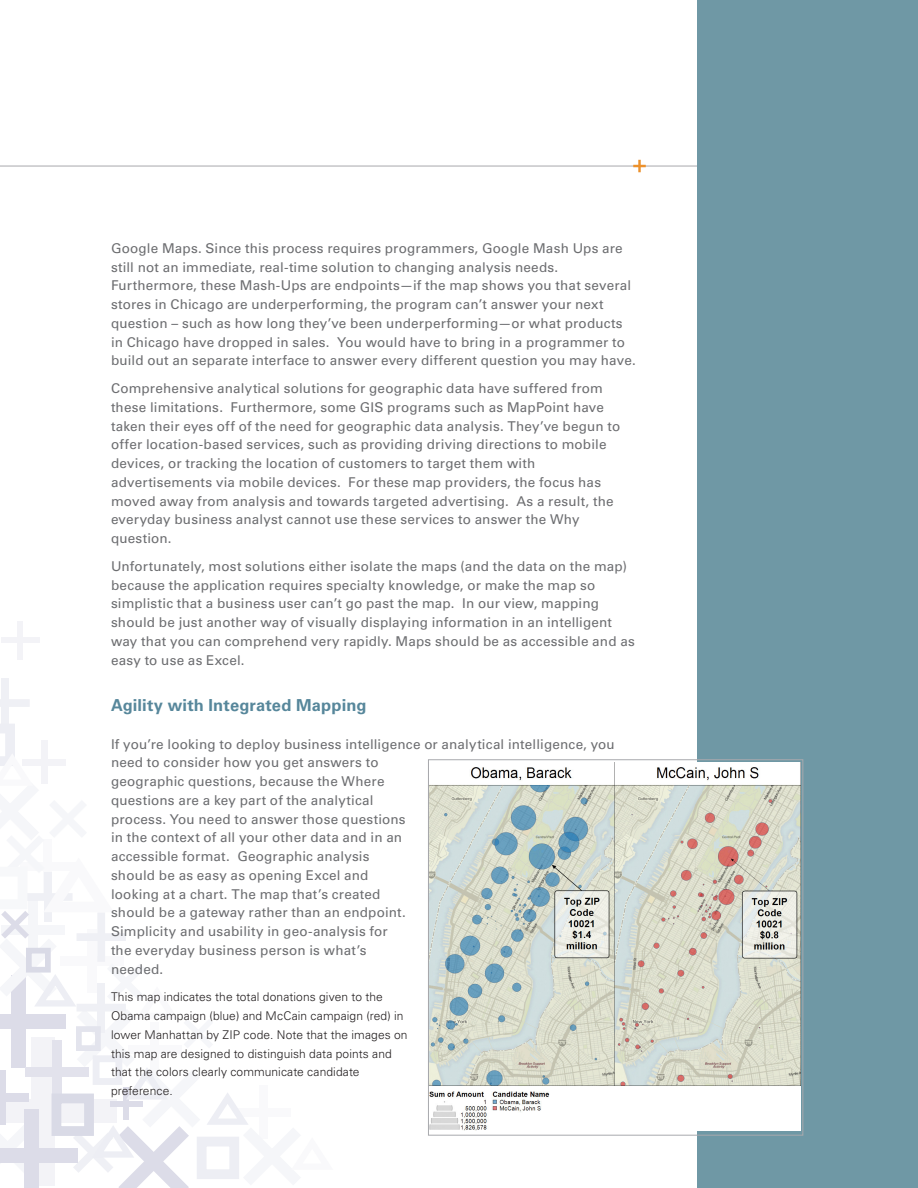
<style>
.page{position:relative;width:918px;height:1188px;background:#fff}
.page>*{position:absolute;margin:0;border:0;box-sizing:border-box;transform-origin:0 0}
.Body_copy{font:700 16.5px "Univers LT Std";letter-spacing:.01em;color:#57879b}
.Body_copy-2{font:13.5px/18.8px "Univers LT Std";letter-spacing:.01em;color:#6c6d70}
.Figure_copy{font:300 12px/18.8px "Univers LT Std";letter-spacing:.01em;color:#231f20}
</style>
<div class="page">
<div style="left:17px;top:621px;width:6px;height:38px;background:#f3f3f7"></div>
<div style="left:1px;top:637px;width:38px;height:6px;background:#f3f3f7"></div>
<div style="left:1px;top:678px;width:8px;height:50px;background:#eff0f5"></div>
<div style="left:0;top:699px;width:30px;height:8px;background:#eff0f5"></div>
<svg style="left:0;top:724px;width:248px;height:464px"></svg>
<div style="left:24px;top:1109px;width:15px;height:79px;background:#dcdce8"></div>
<div style="left:0;top:1148px;width:78px;height:14px;background:#dcdce8"></div>
<hr style="left:0;top:166px;width:851px;height:1px;background:#a8a9ad">
<div style="left:698px;top:0;width:220px;height:1188px;background:#6f98a5"></div>
<svg style="left:633px;top:160px;width:13px;height:12px"></svg>
<img style="left:430px;top:762px;width:370px;height:369px">
<div style="left:428px;top:759px;width:375px;height:377px;border:1px solid #a8a9ad"></div>
<p class="Body_copy-2" style="left:111px;top:239px;width:526px">Google Maps. Since this process requires programmers, Google Mash Ups are still not an immediate, real-time solution to changing analysis needs.<br>Furthermore, these Mash-Ups are endpoints—if the map shows you that several stores in Chicago are underperforming, the program can’t answer your next question – such as how long they’ve been underperforming—or what products in Chicago have dropped in sales. You would have to bring in a programmer to build out an separate interface to answer every different question you may have.</p>
<p class="Body_copy-2" style="left:111px;top:379px;width:511px">Comprehensive analytical solutions for geographic data have suffered from these limitations. Furthermore, some GIS programs such as MapPoint have taken their eyes off of the need for geographic data analysis. They’ve begun to offer location-based services, such as providing driving directions to mobile devices, or tracking the location of customers to target them with advertisements via mobile devices. For these map providers, the focus has moved away from analysis and towards targeted advertising. As a result, the everyday business analyst cannot use these services to answer the Why question.</p>
<p class="Body_copy-2" style="left:111px;top:557px;width:525px">Unfortunately, most solutions either isolate the maps (and the data on the map) because the application requires specialty knowledge, or make the map so simplistic that a business user can’t go past the map. In our view, mapping should be just another way of visually displaying information in an intelligent way that you can comprehend very rapidly. Maps should be as accessible and as easy to use as Excel.</p>
<p class="Body_copy" style="left:111px;top:696px;width:257px">Agility with Integrated Mapping</p>
<p class="Body_copy-2" style="left:111px;top:734px;width:505px">If you’re looking to deploy business intelligence or analytical intelligence, you need to consider how you get answers to<br>geographic questions, because the Where<br>questions are a key part of the analytical<br>process. You need to answer those questions<br>in the context of all your other data and in an<br>accessible format. Geographic analysis<br>should be as easy as opening Excel and<br>looking at a chart. The map that’s created<br>should be a gateway rather than an endpoint.<br>Simplicity and usability in geo-analysis for<br>the everyday business person is what’s<br>needed.</p>
<p class="Figure_copy" style="left:111px;top:988px;width:298px">This map indicates the total donations given to the Obama campaign (blue) and McCain campaign (red) in lower Manhattan by ZIP code. Note that the images on this map are designed to distinguish data points and that the colors clearly communicate candidate preference.</p>
</div>
